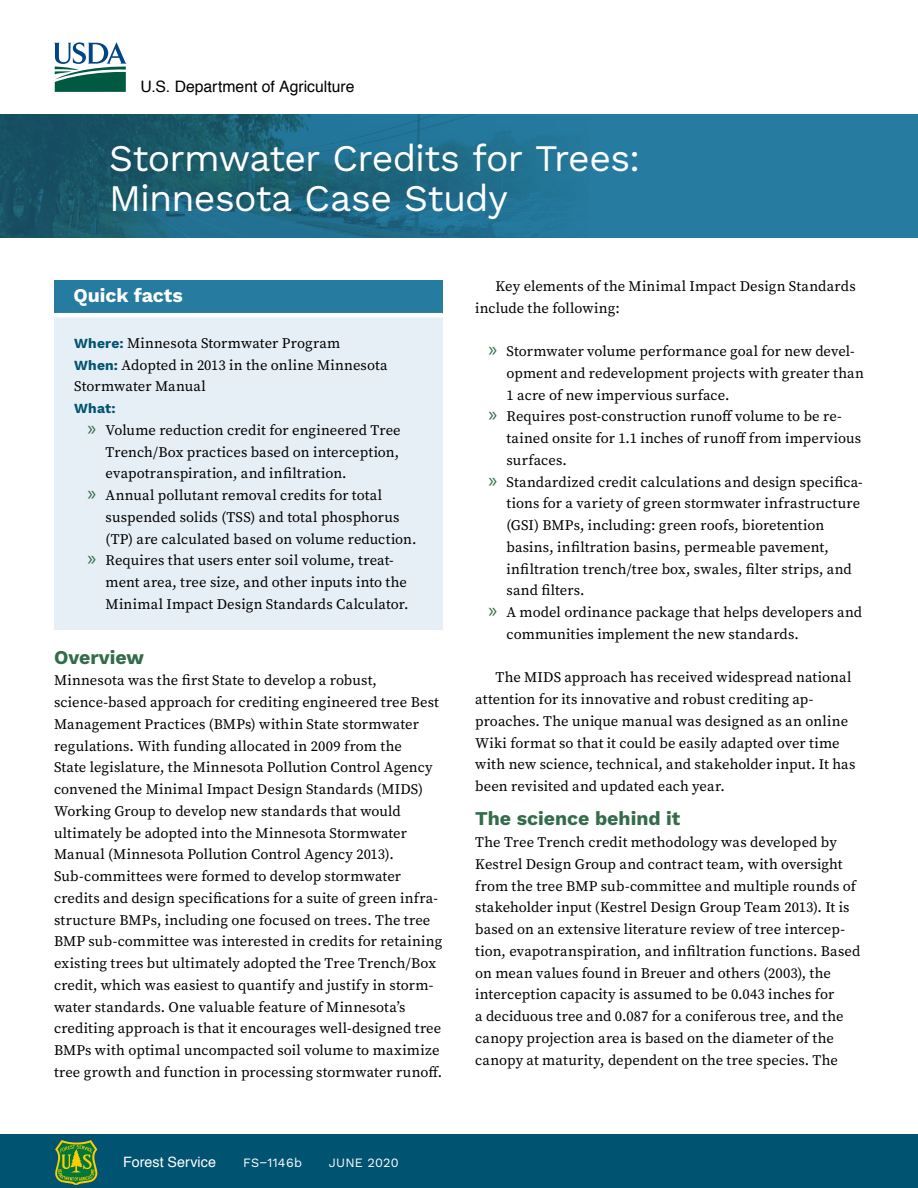
<style>
.page{position:relative;width:918px;height:1188px;background:#fff}
.page>*{position:absolute;margin:0;border:0;box-sizing:border-box;transform-origin:0 0}
.t1{font:37.5px/40.5px "Work Sans";letter-spacing:-.02em;color:#fff}
.t2{font:700 19.5px "Work Sans";color:#336c49}
.t3{font:700 19.5px "Work Sans";color:#fff}
.t4{font:15.75px "Helvetica";color:#000}
.t5{font:14.7px/21.8px "Source Serif Pro";letter-spacing:.005em;color:#000}
.t6{font:14.25px "Helvetica";letter-spacing:.005em;color:#fff}
.t7{font:700 13.8px "Work Sans";color:#005371}
.t8{font:12.75px "Work Sans";letter-spacing:.015em;color:#fff}
.s1{font-family:"Work Sans";font-weight:700;font-size:13.8px;color:#005371}
.s2{font-family:"Myriad Pro";font-size:21px;color:#336c49}
</style>
<div class="page">
<div style="left:0;top:115px;width:918px;height:123px;background:#257ba0"></div>
<img style="left:0;top:115px;width:551px;height:123px">
<svg style="left:54px;top:42px;width:73px;height:49px"></svg>
<div style="left:54px;top:317px;width:389px;height:312px;background:#e7eff6"></div>
<div style="left:54px;top:280px;width:389px;height:34px;background:#257ba0"></div>
<hr style="left:54px;top:313px;width:389px;height:4px;background:#fff">
<div style="left:0;top:1135px;width:918px;height:53px;background:#005371"></div>
<svg style="left:55px;top:1140px;width:42px;height:45px;background:#578e31"></svg>
<p class="t4" style="left:140px;top:74px;width:216px">U.S. Department of Agriculture</p>
<h1 class="t1" style="left:109px;top:136px;width:533px">Stormwater Credits for Trees:<br>Minnesota Case Study</h1>
<h2 class="t3" style="left:73px;top:281px;width:111px">Quick facts</h2>
<p class="t5" style="left:74px;top:332px;width:315px"><span class="s1">Where:</span> Minnesota Stormwater Program<br><span class="s1">When:</span> Adopted in 2013 in the online Minnesota<br>Stormwater Manual</p>
<p class="t7" style="left:74px;top:398px;width:43px">What:</p>
<p class="t5" style="left:87px;top:419px;width:315px"><span class="s2">»</span> Volume reduction credit for engineered Tree</p>
<p class="t5" style="left:106px;top:441px;width:295px">Trench/Box practices based on interception,</p>
<p class="t5" style="left:106px;top:463px;width:243px">evapotranspiration, and infiltration.</p>
<p class="t5" style="left:87px;top:484px;width:296px"><span class="s2">»</span> Annual pollutant removal credits for total</p>
<p class="t5" style="left:106px;top:506px;width:295px">suspended solids (TSS) and total phosphorus</p>
<p class="t5" style="left:106px;top:528px;width:312px">(TP) are calculated based on volume reduction.</p>
<p class="t5" style="left:87px;top:550px;width:308px"><span class="s2">»</span> Requires that users enter soil volume, treat-</p>
<p class="t5" style="left:106px;top:571px;width:303px">ment area, tree size, and other inputs into the</p>
<p class="t5" style="left:106px;top:593px;width:305px">Minimal Impact Design Standards Calculator.</p>
<h2 class="t2" style="left:54px;top:642px;width:91px">Overview</h2>
<p class="t5" style="left:54px;top:670px;width:390px">Minnesota was the first State to develop a robust, science-based approach for crediting engineered tree Best Management Practices (BMPs) within State stormwater regulations. With funding allocated in 2009 from the<br>State legislature, the Minnesota Pollution Control Agency convened the Minimal Impact Design Standards (MIDS)<br>Working Group to develop new standards that would ultimately be adopted into the Minnesota Stormwater Manual (Minnesota Pollution Control Agency 2013).<br>Sub-committees were formed to develop stormwater credits and design specifications for a suite of green infra&shy;structure BMPs, including one focused on trees. The tree BMP sub-committee was interested in credits for retaining existing trees but ultimately adopted the Tree Trench/Box credit, which was easiest to quantify and justify in storm&shy;water standards. One valuable feature of Minnesota’s crediting approach is that it encourages well-designed tree BMPs with optimal uncompacted soil volume to maximize tree growth and function in processing stormwater runoff.</p>
<p class="t6" style="left:123px;top:1151px;width:95px">Forest Service</p>
<p class="t8" style="left:243px;top:1153px;width:60px">FS–1146b</p>
<p class="t8" style="left:329px;top:1153px;width:71px">JUNE 2020</p>
<p class="t5" style="left:475px;top:275px;width:382px;text-indent:20px">Key elements of the Minimal Impact Design Standards include the following:</p>
<p class="t5" style="left:488px;top:340px;width:368px"><span class="s2">»</span> Stormwater volume performance goal for new devel-</p>
<p class="t5" style="left:507px;top:362px;width:359px">opment and redevelopment projects with greater than</p>
<p class="t5" style="left:507px;top:384px;width:225px">1 acre of new impervious surface.</p>
<p class="t5" style="left:488px;top:406px;width:355px"><span class="s2">»</span> Requires post-construction runoff volume to be re-</p>
<p class="t5" style="left:507px;top:427px;width:356px">tained onsite for 1.1 inches of runoff from impervious</p>
<p class="t5" style="left:507px;top:449px;width:62px">surfaces.</p>
<p class="t5" style="left:488px;top:471px;width:376px"><span class="s2">»</span> Standardized credit calculations and design specifica-</p>
<p class="t5" style="left:507px;top:493px;width:355px">tions for a variety of green stormwater infrastructure</p>
<p class="t5" style="left:507px;top:514px;width:319px">(GSI) BMPs, including: green roofs, bioretention</p>
<p class="t5" style="left:507px;top:536px;width:324px">basins, infiltration basins, permeable pavement,</p>
<p class="t5" style="left:507px;top:558px;width:347px">infiltration trench/tree box, swales, filter strips, and</p>
<p class="t5" style="left:507px;top:580px;width:80px">sand filters.</p>
<p class="t5" style="left:488px;top:601px;width:375px"><span class="s2">»</span> A model ordinance package that helps developers and</p>
<p class="t5" style="left:507px;top:623px;width:294px">communities implement the new standards.</p>
<p class="t5" style="left:475px;top:667px;width:382px;text-indent:20px">The MIDS approach has received widespread national attention for its innovative and robust crediting ap&shy;proaches. The unique manual was designed as an online Wiki format so that it could be easily adapted over time with new science, technical, and stakeholder input. It has been revisited and updated each year.</p>
<h2 class="t2" style="left:475px;top:804px;width:207px">The science behind it</h2>
<p class="t5" style="left:475px;top:831px;width:387px">The Tree Trench credit methodology was developed by Kestrel Design Group and contract team, with oversight from the tree BMP sub-committee and multiple rounds of stakeholder input (Kestrel Design Group Team 2013). It is based on an extensive literature review of tree intercep&shy;tion, evapotranspiration, and infiltration functions. Based on mean values found in Breuer and others (2003), the interception capacity is assumed to be 0.043 inches for<br>a deciduous tree and 0.087 for a coniferous tree, and the canopy projection area is based on the diameter of the canopy at maturity, dependent on the tree species. The</p>
</div>
